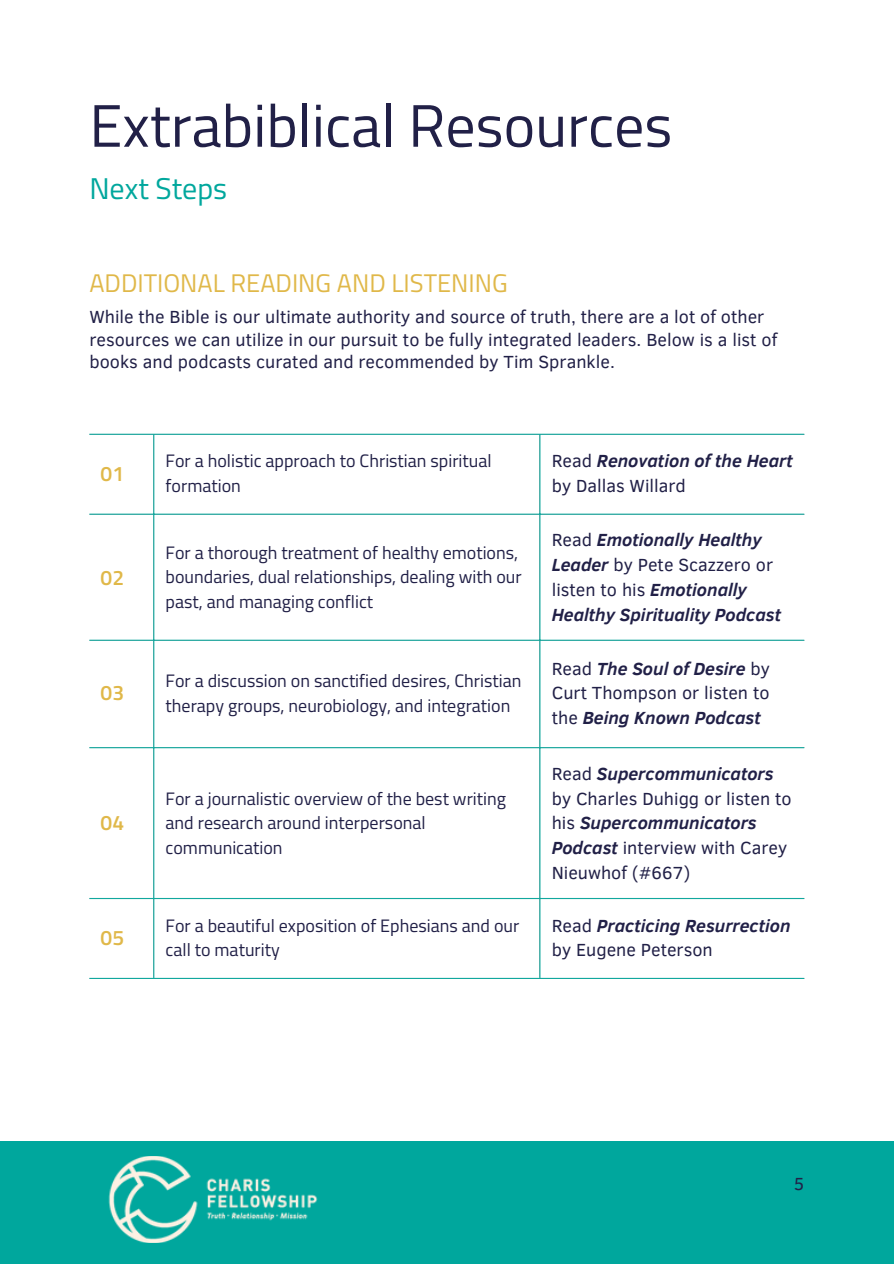
<style>
.page{position:relative;width:894px;height:1264px;background:#fff}
.page>*{position:absolute;margin:0;border:0;box-sizing:border-box;transform-origin:0 0}
.t1{font:60px "Titillium Web";color:#212047}
.t2{font:30px "Titillium Web";color:#00a79d}
.t3{font:25.5px "Titillium Web";color:#e0b849}
.t4{font:600 21px "Titillium Web";color:#e0b849}
.t5{font:18px/24.8px "Titillium Web";color:#212047}
.t6{font:18px/24.8px "Clear Sans";color:#212047}
.t7{font:italic 700 18px/24.8px "Clear Sans";color:#212047}
.s1{font-weight:400;font-style:normal}
.s2{font-weight:700;font-style:italic}
</style>
<div class="page">
<div style="left:0;top:1141px;width:893px;height:122px;background:#00a79d"></div>
<hr style="left:153px;top:435px;width:1px;height:542px;background:#12a89e">
<hr style="left:539px;top:435px;width:1px;height:542px;background:#12a89e">
<hr style="left:89px;top:433px;width:715px;height:2px;background:#12a89e">
<hr style="left:89px;top:513px;width:715px;height:1px;background:#12a89e">
<hr style="left:89px;top:639px;width:715px;height:1px;background:#12a89e">
<hr style="left:89px;top:747px;width:715px;height:1px;background:#12a89e">
<hr style="left:89px;top:898px;width:715px;height:1px;background:#12a89e">
<hr style="left:89px;top:977px;width:715px;height:2px;background:#12a89e">
<img style="left:108px;top:1156px;width:210px;height:86px">
<h1 class="t1" style="left:89px;top:82px;width:584px">Extrabiblical Resources</h1>
<h2 class="t2" style="left:89px;top:167px;width:139px">Next Steps</h2>
<h3 class="t3" style="left:89px;top:264px;width:420px">ADDITIONAL READING AND LISTENING</h3>
<p class="t6" style="left:89px;top:305px;width:689px;line-height:22.5px">While the Bible is our ultimate authority and source of truth, there are a lot of other resources we can utilize in our pursuit to be fully integrated leaders. Below is a list of books and podcasts curated and recommended by Tim Sprankle.</p>
<p class="t4" style="left:101px;top:458px;width:25px">01</p>
<p class="t4" style="left:101px;top:561px;width:25px">02</p>
<p class="t4" style="left:101px;top:677px;width:25px">03</p>
<p class="t4" style="left:101px;top:807px;width:25px">04</p>
<p class="t4" style="left:101px;top:922px;width:25px">05</p>
<p class="t5" style="left:165px;top:448px;width:327px">For a holistic approach to Christian spiritual formation</p>
<p class="t7" style="left:551px;top:448px;width:242px"><span class="s1">Read</span> Renovation of the Heart <span class="s1">by Dallas Willard</span></p>
<p class="t5" style="left:165px;top:539px;width:357px">For a thorough treatment of healthy emotions, boundaries, dual relationships, dealing with our past, and managing conflict</p>
<p class="t5" style="left:165px;top:667px;width:357px">For a discussion on sanctified desires, Christian therapy groups, neurobiology, and integration</p>
<p class="t5" style="left:165px;top:785px;width:342px">For a journalistic overview of the best writing and research around interpersonal communication</p>
<p class="t7" style="left:551px;top:527px;width:231px"><span class="s1">Read</span> Emotionally Healthy<br>Leader <span class="s1">by Pete Scazzero or listen to his</span> Emotionally<br>Healthy Spirituality Podcast</p>
<p class="t7" style="left:551px;top:655px;width:220px;text-align:justify"><span class="s1">Read</span> The Soul of Desire <span class="s1">by Curt Thompson or listen to the</span> Being Known Podcast</p>
<p class="t6" style="left:551px;top:761px;width:241px">Read <span class="s2">Supercommunicators </span>by Charles Duhigg or listen to his <span class="s2">Supercommunicators<br>Podcast</span> interview with Carey<br>Nieuwhof (#667)</p>
<p class="t5" style="left:165px;top:912px;width:355px">For a beautiful exposition of Ephesians and our call to maturity</p>
<p class="t7" style="left:551px;top:912px;width:240px"><span class="s1">Read</span> Practicing Resurrection <span class="s1">by Eugene Peterson</span></p>
<p class="t6" style="left:793px;top:1171px;width:12px">5</p>
</div>
